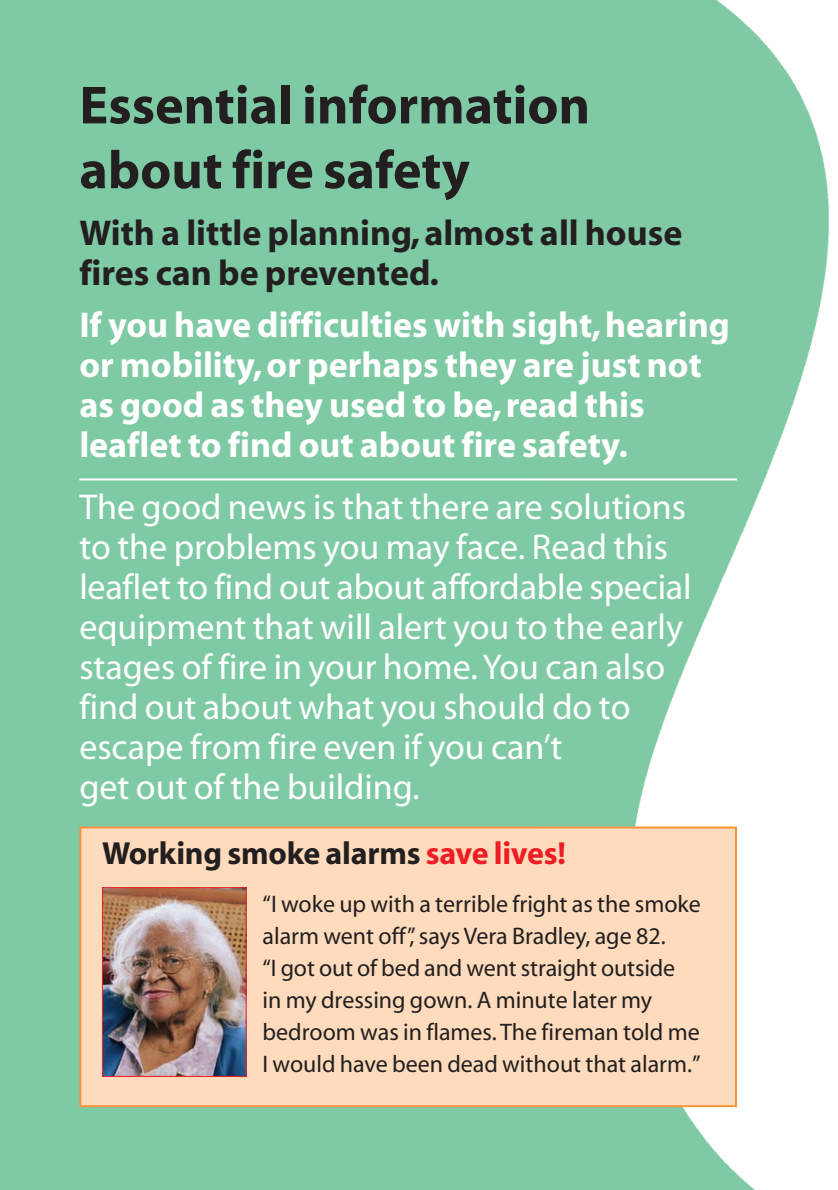
<style>
.page{position:relative;width:838px;height:1190px;background:#7ecaa5}
.page>*{position:absolute;margin:0;border:0;box-sizing:border-box;transform-origin:0 0}
.t1{font:700 54px/64.8px "Myriad";color:#231f20}
.t2{font:36px/40px "Myriad";color:#fff}
.t3{font:700 36px/40px "Myriad";color:#fff}
.t4{font:700 36px/40px "Myriad";color:#231f20}
.t5{font:700 32px "Myriad";letter-spacing:-.005em;color:#231f20}
.t6{font:24px/32px "Myriad";color:#231f20}
.s1{color:#ee1d23}
</style>
<div class="page">
<img style="left:539px;top:0;width:299px;height:1190px">
<hr style="left:79px;top:478px;width:658px;height:2px;background:#fff">
<div style="left:80px;top:828px;width:656px;height:278px;background:#fddbbc"></div>
<div style="left:79px;top:827px;width:658px;height:280px;border:2px solid #f7943c"></div>
<img style="left:104px;top:889px;width:141px;height:186px">
<div style="left:102px;top:887px;width:145px;height:190px;border:1px solid #ee1d23"></div>
<h1 class="t1" style="left:79px;top:77px;width:512px">Essential information about fire safety</h1>
<p class="t4" style="left:79px;top:216px;width:604px">With a little planning, almost all house fires can be prevented.</p>
<p class="t3" style="left:79px;top:307px;width:652px">If you have difficulties with sight, hearing or mobility, or perhaps they are just not as good as they used to be, read this leaflet to find out about fire safety.</p>
<p class="t2" style="left:79px;top:490px;width:614px">The good news is that there are solutions to the problems you may face. Read this leaflet to find out about affordable special equipment that will alert you to the early stages of fire in your home. You can also find out about what you should do to escape from fire even if you can’t<br>get out of the building.</p>
<p class="t5" style="left:102px;top:841px;width:466px">Working smoke alarms <span class="s1">save lives!</span></p>
<p class="t6" style="left:263px;top:889px;width:440px">“I woke up with a terrible fright as the smoke alarm went off”, says Vera Bradley, age 82.<br>“I got out of bed and went straight outside<br>in my dressing gown. A minute later my bedroom was in flames. The fireman told me I would have been dead without that alarm.”</p>
</div>
